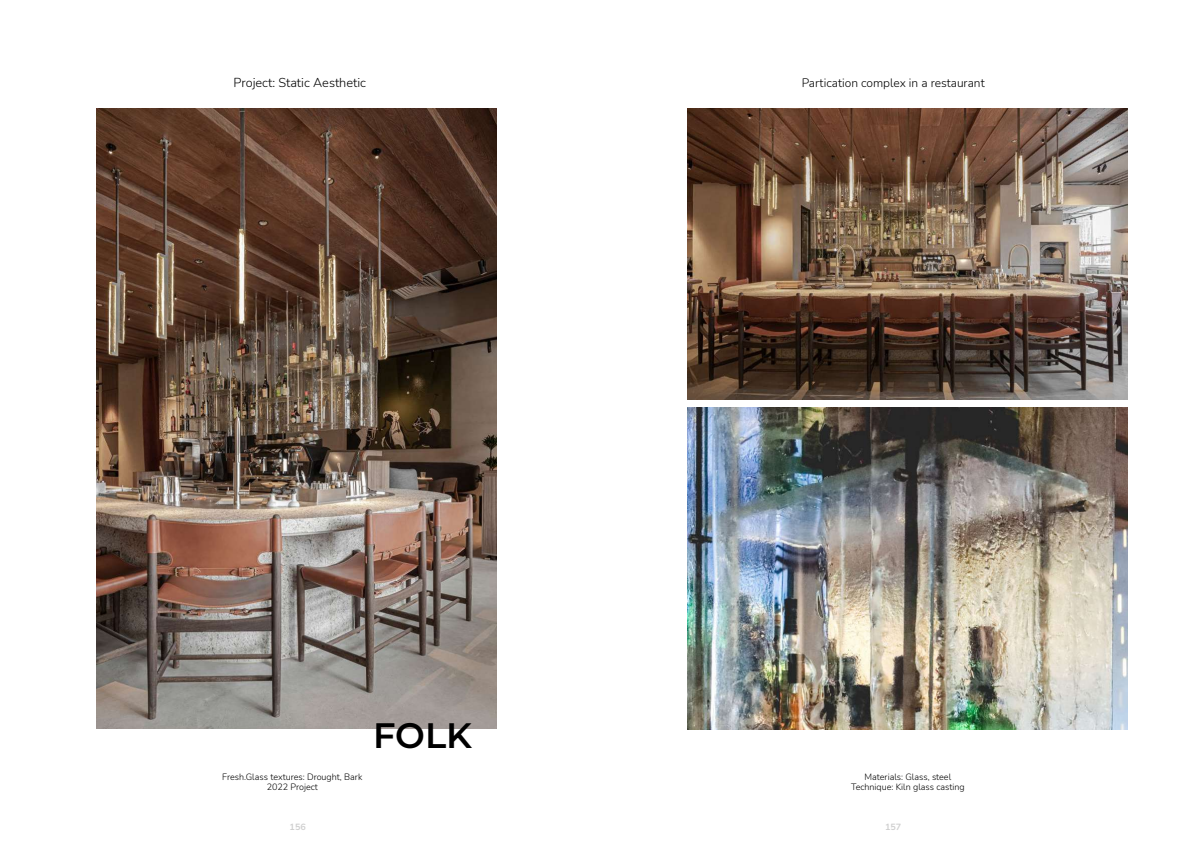
<style>
.page{position:relative;width:1191px;height:842px;background:#fff}
.page>*{position:absolute;margin:0;border:0;box-sizing:border-box;transform-origin:0 0}
.t1{font:600 35.4px "Montserrat";color:#000}
.t2{font:300 12.7px "Nunito";color:#000}
.t3{font:300 12px "Nunito";color:#000}
.t4{font:300 9px/10.8px "Nunito";color:#000;text-align:center}
.t5{font:700 9px "Nunito";color:#d0d0d0}
</style>
<div class="page">
<img style="left:96px;top:109px;width:400px;height:620px">
<img style="left:688px;top:109px;width:439px;height:290px">
<img style="left:688px;top:407px;width:439px;height:322px">
<h2 class="t2" style="left:234px;top:78px;width:134px">Project: Static Aesthetic</h2>
<p class="t4" style="left:222px;top:772px;width:142px">Fresh.Glass textures: Drought, Bark<br>2022 Project</p>
<h1 class="t1" style="left:373px;top:715px;width:100px">FOLK</h1>
<h3 class="t3" style="left:801px;top:78px;width:184px">Partication complex in a restaurant</h3>
<p class="t4" style="left:851px;top:772px;width:115px">Materials: Glass, steel<br>Technique: Kiln glass casting</p>
<p class="t5" style="left:290px;top:824px;width:18px">156</p>
<p class="t5" style="left:885px;top:824px;width:18px">157</p>
</div>
